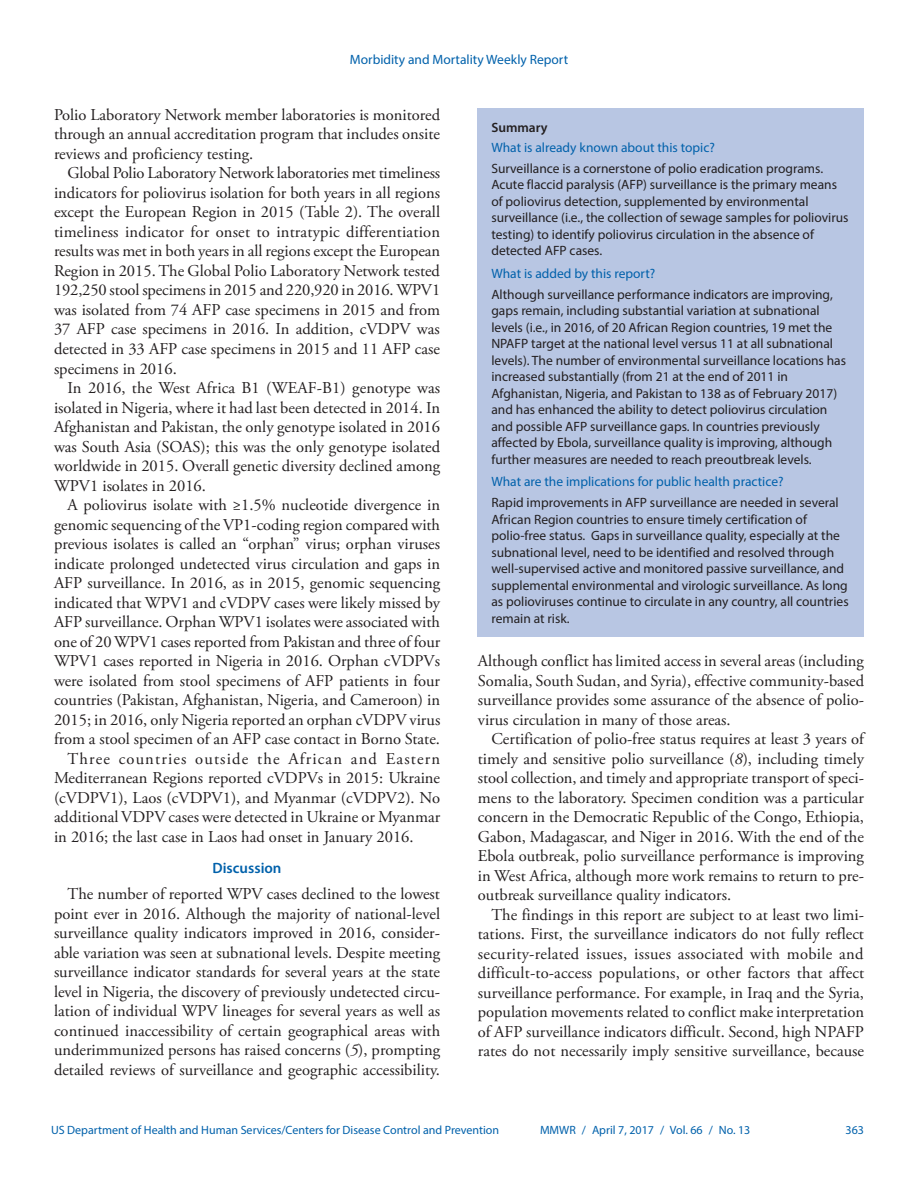
<style>
.page{position:relative;width:918px;height:1188px;background:#fff}
.page>*{position:absolute;margin:0;border:0;box-sizing:border-box;transform-origin:0 0}
.Paragraph{font:16.5px/19.5px "Adobe Garamond Pro";color:#231f20;text-align:justify}
.Discussion_Heading{font:600 15px "Myriad Pro";color:#0161ab}
.Summary_Box_Text{font:13.5px/16.5px "Myriad Pro";color:#231f20}
.Summary_Box_Heading{font:13.5px "Myriad Pro";color:#0161ab}
.Figure_Title{font:600 13.5px "Myriad Pro";color:#231f20}
.t1{font:12px "Myriad Pro";color:#0161ab}
.s1{font-style:italic}
</style>
<div class="page">
<div style="left:478px;top:108px;width:386px;height:528px;background:#b8c6e3"></div>
<p class="Summary_Box_Heading" style="left:350px;top:51px;width:220px">Morbidity and Mortality Weekly Report</p>
<p class="Paragraph" style="left:54px;top:106px;width:388px">Polio Laboratory Network member laboratories is monitored through an annual accreditation program that includes onsite reviews and proficiency testing.</p>
<p class="Paragraph" style="left:54px;top:164px;width:388px;text-indent:13px">Global Polio Laboratory Network laboratories met timeliness indicators for poliovirus isolation for both years in all regions except the European Region in 2015 (Table 2). The overall timeliness indicator for onset to intratypic differentiation results was met in both years in all regions except the European Region in 2015. The Global Polio Laboratory Network tested 192,250 stool specimens in 2015 and 220,920 in 2016. WPV1 was isolated from 74 AFP case specimens in 2015 and from 37 AFP case specimens in 2016. In addition, cVDPV was detected in 33 AFP case specimens in 2015 and 11 AFP case specimens in 2016.</p>
<p class="Paragraph" style="left:54px;top:379px;width:388px;text-indent:13px">In 2016, the West Africa B1 (WEAF-B1) genotype was isolated in Nigeria, where it had last been detected in 2014. In Afghanistan and Pakistan, the only genotype isolated in 2016 was South Asia (SOAS); this was the only genotype isolated worldwide in 2015. Overall genetic diversity declined among WPV1 isolates in 2016.</p>
<p class="Paragraph" style="left:54px;top:496px;width:388px;text-indent:13px">A poliovirus isolate with ≥1.5% nucleotide divergence in genomic sequencing of the VP1-coding region compared with previous isolates is called an “orphan” virus; orphan viruses indicate prolonged undetected virus circulation and gaps in AFP surveillance. In 2016, as in 2015, genomic sequencing indicated that WPV1 and cVDPV cases were likely missed by AFP surveillance. Orphan WPV1 isolates were associated with one of 20 WPV1 cases reported from Pakistan and three of four WPV1 cases reported in Nigeria in 2016. Orphan cVDPVs were isolated from stool specimens of AFP patients in four countries (Pakistan, Afghanistan, Nigeria, and Cameroon) in 2015; in 2016, only Nigeria reported an orphan cVDPV virus from a stool specimen of an AFP case contact in Borno State.</p>
<p class="Paragraph" style="left:54px;top:749px;width:388px;text-indent:13px">Three countries outside the African and Eastern Mediterranean Regions reported cVDPVs in 2015: Ukraine (cVDPV1), Laos (cVDPV1), and Myanmar (cVDPV2). No additional VDPV cases were detected in Ukraine or Myanmar in 2016; the last case in Laos had onset in January 2016.</p>
<h1 class="Discussion_Heading" style="left:213px;top:858px;width:71px">Discussion</h1>
<p class="Paragraph" style="left:54px;top:885px;width:388px;text-indent:13px">The number of reported WPV cases declined to the lowest point ever in 2016. Although the majority of national-level surveillance quality indicators improved in 2016, consider&shy;able variation was seen at subnational levels. Despite meeting surveillance indicator standards for several years at the state level in Nigeria, the discovery of previously undetected circu&shy;lation of individual WPV lineages for several years as well as continued inaccessibility of certain geographical areas with underimmunized persons has raised concerns (<span class="s1">5</span>), prompting detailed reviews of surveillance and geographic accessibility.</p>
<p class="Figure_Title" style="left:491px;top:119px;width:58px">Summary</p>
<h1 class="Summary_Box_Heading" style="left:491px;top:139px;width:225px">What is already known about this topic?</h1>
<p class="Summary_Box_Text" style="left:491px;top:160px;width:359px">Surveillance is a cornerstone of polio eradication programs.<br>Acute flaccid paralysis (AFP) surveillance is the primary means of poliovirus detection, supplemented by environmental surveillance (i.e., the collection of sewage samples for poliovirus testing) to identify poliovirus circulation in the absence of detected AFP cases.</p>
<h1 class="Summary_Box_Heading" style="left:491px;top:265px;width:165px">What is added by this report?</h1>
<p class="Summary_Box_Text" style="left:491px;top:286px;width:356px">Although surveillance performance indicators are improving, gaps remain, including substantial variation at subnational levels (i.e., in 2016, of 20 African Region countries, 19 met the NPAFP target at the national level versus 11 at all subnational levels). The number of environmental surveillance locations has increased substantially (from 21 at the end of 2011 in Afghanistan, Nigeria, and Pakistan to 138 as of February 2017) and has enhanced the ability to detect poliovirus circulation and possible AFP surveillance gaps. In countries previously affected by Ebola, surveillance quality is improving, although further measures are needed to reach preoutbreak levels.</p>
<h1 class="Summary_Box_Heading" style="left:491px;top:473px;width:294px">What are the implications for public health practice?</h1>
<p class="Summary_Box_Text" style="left:491px;top:494px;width:359px">Rapid improvements in AFP surveillance are needed in several African Region countries to ensure timely certification of polio-free status. Gaps in surveillance quality, especially at the subnational level, need to be identified and resolved through well-supervised active and monitored passive surveillance, and supplemental environmental and virologic surveillance. As long as polioviruses continue to circulate in any country, all countries remain at risk.</p>
<p class="Paragraph" style="left:478px;top:652px;width:388px">Although conflict has limited access in several areas (including Somalia, South Sudan, and Syria), effective community-based surveillance provides some assurance of the absence of polio&shy;virus circulation in many of those areas.</p>
<p class="Paragraph" style="left:478px;top:730px;width:388px;text-indent:13px">Certification of polio-free status requires at least 3 years of timely and sensitive polio surveillance (<span class="s1">8</span>), including timely stool collection, and timely and appropriate transport of speci&shy;mens to the laboratory. Specimen condition was a particular concern in the Democratic Republic of the Congo, Ethiopia, Gabon, Madagascar, and Niger in 2016. With the end of the Ebola outbreak, polio surveillance performance is improving in West Africa, although more work remains to return to pre&shy;outbreak surveillance quality indicators.</p>
<p class="Paragraph" style="left:478px;top:906px;width:388px;text-indent:13px">The findings in this report are subject to at least two limi&shy;tations. First, the surveillance indicators do not fully reflect security-related issues, issues associated with mobile and difficult-to-access populations, or other factors that affect surveillance performance. For example, in Iraq and the Syria, population movements related to conflict make interpretation of AFP surveillance indicators difficult. Second, high NPAFP rates do not necessarily imply sensitive surveillance, because</p>
<p class="t1" style="left:51px;top:1123px;width:450px">US Department of Health and Human Services/Centers for Disease Control and Prevention</p>
<p class="t1" style="left:540px;top:1123px;width:212px">MMWR / April 7, 2017 / Vol. 66 / No. 13</p>
<p class="t1" style="left:846px;top:1123px;width:20px">363</p>
</div>
